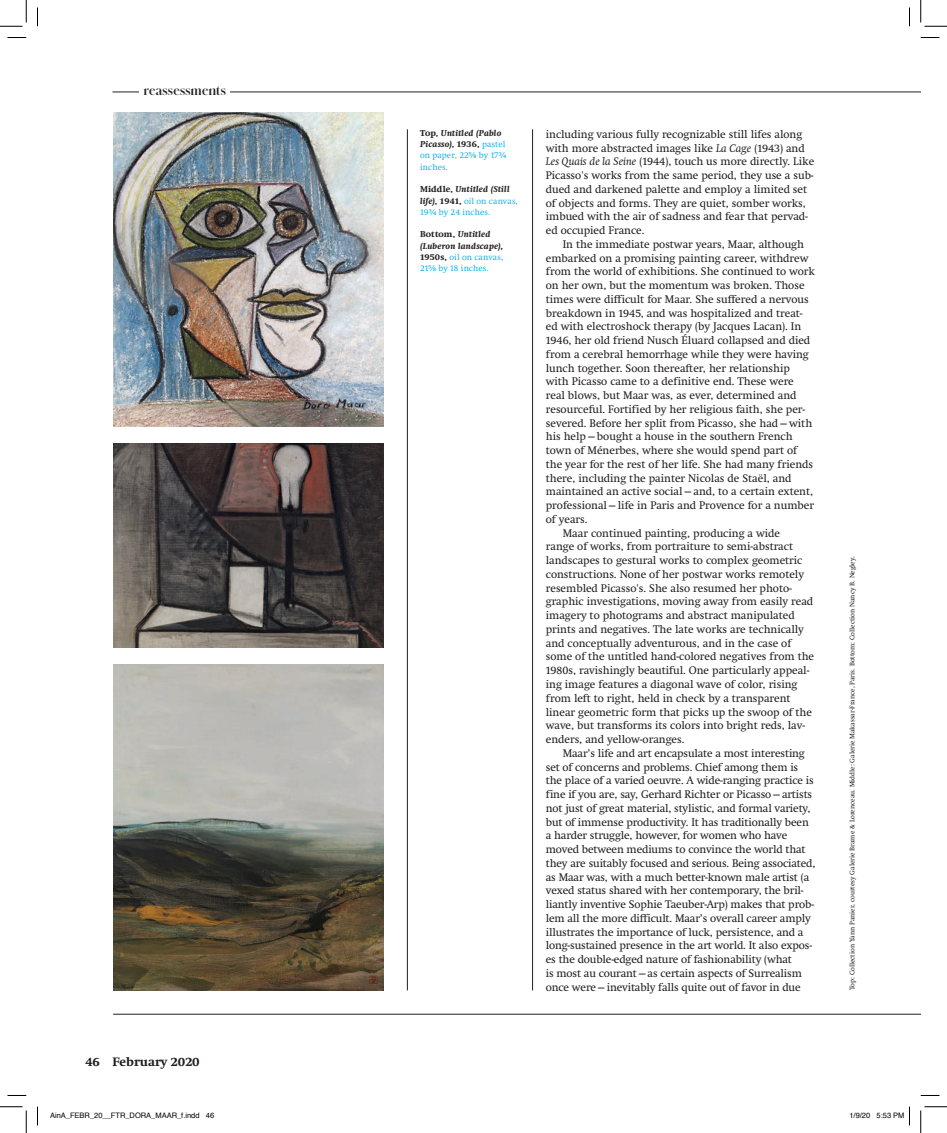
<style>
.page{position:relative;width:947px;height:1133px;background:#fff}
.page>*{position:absolute;margin:0;border:0;box-sizing:border-box;transform-origin:0 0}
.t1{font:700 13.75px "Schnyder M";letter-spacing:.02em;color:#231f20}
.t2{font:700 12.5px "Swift Neue LT Pro";color:#231f20}
.t3{font:11.25px/13.8px "Swift Neue LT Pro";color:#231f20}
.t4{font:300 8.75px/11.2px "Swift Neue LT Pro";letter-spacing:.015em;color:#00aeef}
.t5{font:7.5px "Helvetica";color:#000}
.t6{font:6.88px "Swift Neue LT Pro";color:#231f20}
.s1{font-weight:700;color:#231f20}
.s2{font-weight:700;font-style:italic;color:#231f20}
.s3{font-style:italic}
</style>
<div class="page">
<hr style="left:113px;top:1014px;width:808px;height:1px;background:#231f20">
<hr style="left:113px;top:92px;width:808px;height:1px;background:#231f20">
<hr style="left:532px;top:129px;width:1px;height:861px;background:#231f20">
<hr style="left:407px;top:129px;width:1px;height:861px;background:#231f20">
<img style="left:113px;top:112px;width:271px;height:314px">
<img style="left:113px;top:443px;width:271px;height:204px">
<img style="left:113px;top:664px;width:271px;height:326px">
<div style="left:139px;top:84px;width:91px;height:16px;background:#fff"></div>
<svg style="left:8px;top:37px;width:18px;height:1px"></svg>
<svg style="left:921px;top:37px;width:18px;height:1px"></svg>
<svg style="left:8px;top:1095px;width:18px;height:1px"></svg>
<svg style="left:921px;top:1095px;width:18px;height:1px"></svg>
<svg style="left:37px;top:8px;width:1px;height:18px"></svg>
<svg style="left:37px;top:1106px;width:1px;height:19px"></svg>
<svg style="left:909px;top:8px;width:1px;height:18px"></svg>
<svg style="left:0;top:0;width:27px;height:27px"></svg>
<svg style="left:0;top:1106px;width:27px;height:26px"></svg>
<svg style="left:920px;top:0;width:27px;height:27px"></svg>
<svg style="left:920px;top:1106px;width:27px;height:26px"></svg>
<svg style="left:909px;top:1106px;width:1px;height:19px"></svg>
<p class="t1" style="left:144px;top:81px;width:83px">reassessments</p>
<p class="t2" style="left:86px;top:1054px;width:116px">46 February 2020</p>
<p class="t4" style="left:420px;top:127px;width:88px"><span class="s1">Top,</span> <span class="s2">Untitled (Pablo<br>Picasso)</span><span class="s1">, 1936,</span> pastel on paper, 225/8 by 17¾ inches.</p>
<p class="t4" style="left:420px;top:184px;width:99px"><span class="s1">Middle,</span> <span class="s2">Untitled (Still life)</span><span class="s1">, 1941,</span> oil on canvas,<br>19¾ by 24 inches.</p>
<p class="t4" style="left:420px;top:229px;width:85px"><span class="s1">Bottom,</span> <span class="s2">Untitled (Luberon landscape)</span><span class="s1">,<br>1950s,</span> oil on canvas,<br>215/8 by 18 inches.</p>
<p class="t3" style="left:546px;top:127px;width:270px">including various fully recognizable still lifes along with more abstracted images like <span class="s3">La Cage</span> (1943) and <span class="s3">Les Quais de la Seine</span> (1944), touch us more directly. Like Picasso's works from the same period, they use a sub&shy;dued and darkened palette and employ a limited set of objects and forms. They are quiet, somber works, imbued with the air of sadness and fear that pervad&shy;ed occupied France.</p>
<p class="t3" style="left:563px;top:237px;width:243px">In the immediate postwar years, Maar, although</p>
<p class="t3" style="left:546px;top:251px;width:264px">embarked on a promising painting career, withdrew</p>
<p class="t3" style="left:546px;top:265px;width:271px">from the world of exhibitions. She continued to work</p>
<p class="t3" style="left:546px;top:278px;width:260px">on her own, but the momentum was broken. Those</p>
<p class="t3" style="left:546px;top:292px;width:264px">times were difficult for Maar. She suffered a nervous</p>
<p class="t3" style="left:546px;top:306px;width:258px">breakdown in 1945, and was hospitalized and treat-</p>
<p class="t3" style="left:546px;top:320px;width:257px">ed with electroshock therapy (by Jacques Lacan). In</p>
<p class="t3" style="left:546px;top:333px;width:266px">1946, her old friend Nusch Éluard collapsed and died</p>
<p class="t3" style="left:546px;top:347px;width:264px">from a cerebral hemorrhage while they were having</p>
<p class="t3" style="left:546px;top:361px;width:246px">lunch together. Soon thereafter, her relationship</p>
<p class="t3" style="left:546px;top:375px;width:250px">with Picasso came to a definitive end. These were</p>
<p class="t3" style="left:546px;top:388px;width:252px">real blows, but Maar was, as ever, determined and</p>
<p class="t3" style="left:546px;top:402px;width:261px">resourceful. Fortified by her religious faith, she per-</p>
<p class="t3" style="left:546px;top:416px;width:268px">severed. Before her split from Picasso, she had—with</p>
<p class="t3" style="left:546px;top:430px;width:248px">his help—bought a house in the southern French</p>
<p class="t3" style="left:546px;top:443px;width:253px">town of Ménerbes, where she would spend part of</p>
<p class="t3" style="left:546px;top:457px;width:269px">the year for the rest of her life. She had many friends</p>
<p class="t3" style="left:546px;top:471px;width:247px">there, including the painter Nicolas de Staël, and</p>
<p class="t3" style="left:546px;top:484px;width:269px">maintained an active social—and, to a certain extent,</p>
<p class="t3" style="left:546px;top:498px;width:270px">professional—life in Paris and Provence for a number</p>
<p class="t3" style="left:546px;top:512px;width:43px">of years.</p>
<p class="t3" style="left:563px;top:526px;width:219px">Maar continued painting, producing a wide</p>
<p class="t3" style="left:546px;top:539px;width:249px">range of works, from portraiture to semi-abstract</p>
<p class="t3" style="left:546px;top:553px;width:258px">landscapes to gestural works to complex geometric</p>
<p class="t3" style="left:546px;top:567px;width:260px">constructions. None of her postwar works remotely</p>
<p class="t3" style="left:546px;top:581px;width:248px">resembled Picasso's. She also resumed her photo-</p>
<p class="t3" style="left:546px;top:594px;width:269px">graphic investigations, moving away from easily read</p>
<p class="t3" style="left:546px;top:608px;width:250px">imagery to photograms and abstract manipulated</p>
<p class="t3" style="left:546px;top:622px;width:260px">prints and negatives. The late works are technically</p>
<p class="t3" style="left:546px;top:636px;width:247px">and conceptually adventurous, and in the case of</p>
<p class="t3" style="left:546px;top:649px;width:270px">some of the untitled hand-colored negatives from the</p>
<p class="t3" style="left:546px;top:663px;width:265px">1980s, ravishingly beautiful. One particularly appeal-</p>
<p class="t3" style="left:546px;top:677px;width:253px">ing image features a diagonal wave of color, rising</p>
<p class="t3" style="left:546px;top:691px;width:246px">from left to right, held in check by a transparent</p>
<p class="t3" style="left:546px;top:704px;width:268px">linear geometric form that picks up the swoop of the</p>
<p class="t3" style="left:546px;top:718px;width:261px">wave, but transforms its colors into bright reds, lav-</p>
<p class="t3" style="left:546px;top:732px;width:140px">enders, and yellow-oranges.</p>
<p class="t3" style="left:563px;top:746px;width:244px">Maar’s life and art encapsulate a most interesting</p>
<p class="t3" style="left:546px;top:759px;width:254px">set of concerns and problems. Chief among them is</p>
<p class="t3" style="left:546px;top:773px;width:269px">the place of a varied oeuvre. A wide-ranging practice is</p>
<p class="t3" style="left:546px;top:787px;width:268px">fine if you are, say, Gerhard Richter or Picasso—artists</p>
<p class="t3" style="left:546px;top:801px;width:266px">not just of great material, stylistic, and formal variety,</p>
<p class="t3" style="left:546px;top:814px;width:264px">but of immense productivity. It has traditionally been</p>
<p class="t3" style="left:546px;top:828px;width:243px">a harder struggle, however, for women who have</p>
<p class="t3" style="left:546px;top:842px;width:261px">moved between mediums to convince the world that</p>
<p class="t3" style="left:546px;top:856px;width:271px">they are suitably focused and serious. Being associated,</p>
<p class="t3" style="left:546px;top:869px;width:265px">as Maar was, with a much better-known male artist (a</p>
<p class="t3" style="left:546px;top:883px;width:259px">vexed status shared with her contemporary, the bril-</p>
<p class="t3" style="left:546px;top:897px;width:270px">liantly inventive Sophie Taeuber-Arp) makes that prob-</p>
<p class="t3" style="left:546px;top:911px;width:266px">lem all the more difficult. Maar’s overall career amply</p>
<p class="t3" style="left:546px;top:924px;width:259px">illustrates the importance of luck, persistence, and a</p>
<p class="t3" style="left:546px;top:938px;width:268px">long-sustained presence in the art world. It also expos-</p>
<p class="t3" style="left:546px;top:952px;width:248px">es the double-edged nature of fashionability (what</p>
<p class="t3" style="left:546px;top:966px;width:257px">is most au courant—as certain aspects of Surrealism</p>
<p class="t3" style="left:546px;top:979px;width:256px">once were—inevitably falls quite out of favor in due</p>
<p class="t6" style="left:848px;top:990px;width:435px;rotate:-90deg">Top: Collection Yann Panier, courtesy Galerie Brame &amp; Lorenceau. Middle: Galerie Makassar-France, Paris. Bottom: Collection Nancy B. Negley.</p>
<p class="t5" style="left:50px;top:1109px;width:166px">AinA_FEBR_20__FTR_DORA_MAAR_f.indd 46</p>
<p class="t5" style="left:849px;top:1109px;width:57px">1/9/20 5:53 PM</p>
</div>
